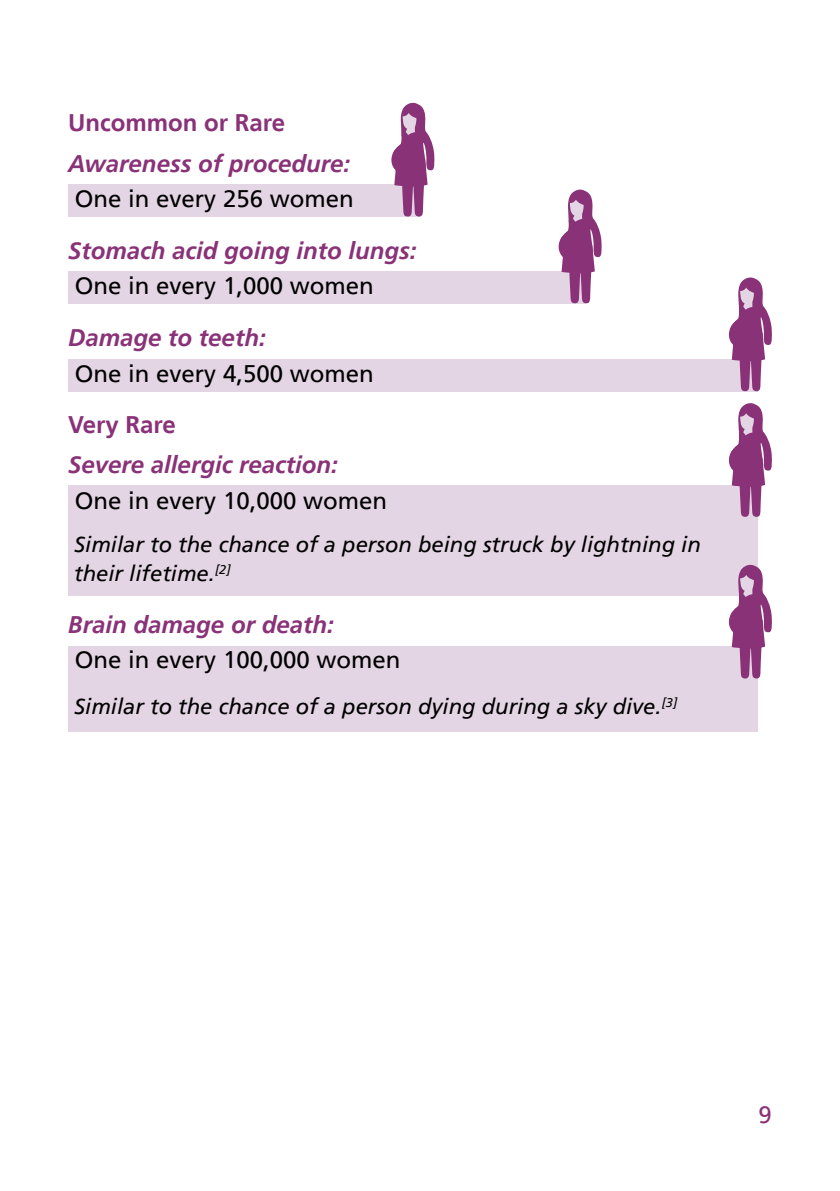
<style>
.page{position:relative;width:840px;height:1191px;background:#fff}
.page>*{position:absolute;margin:0;border:0;box-sizing:border-box;transform-origin:0 0}
.t1{font:italic 700 24px "Frutiger LT";color:#893278}
.t2{font:24px "Frutiger LT";color:#000}
.t3{font:700 24px "Frutiger LT";color:#893278}
.t4{font:24px "Frutiger LT";color:#893278}
.t5{font:italic 22px/28.8px "Frutiger LT";color:#000}
</style>
<div class="page">
<div style="left:68px;top:646px;width:689px;height:85px;background:#e4d5e5"></div>
<div style="left:68px;top:484px;width:689px;height:111px;background:#e4d5e5"></div>
<div style="left:68px;top:359px;width:689px;height:32px;background:#e4d5e5"></div>
<div style="left:68px;top:271px;width:517px;height:32px;background:#e4d5e5"></div>
<svg style="left:550px;top:189px;width:51px;height:407px"></svg>
<div style="left:68px;top:184px;width:352px;height:32px;background:#e4d5e5"></div>
<svg style="left:383px;top:102px;width:51px;height:383px"></svg>
<svg style="left:720px;top:277px;width:52px;height:455px"></svg>
<p class="t3" style="left:68px;top:109px;width:218px">Uncommon or Rare</p>
<p class="t1" style="left:68px;top:149px;width:283px">Awareness of procedure:</p>
<p class="t2" style="left:75px;top:185px;width:280px">One in every 256 women</p>
<p class="t1" style="left:68px;top:236px;width:350px">Stomach acid going into lungs:</p>
<p class="t2" style="left:75px;top:272px;width:300px">One in every 1,000 women</p>
<p class="t1" style="left:68px;top:323px;width:199px">Damage to teeth:</p>
<p class="t2" style="left:75px;top:359px;width:300px">One in every 4,500 women</p>
<p class="t3" style="left:68px;top:411px;width:109px">Very Rare</p>
<p class="t1" style="left:68px;top:451px;width:271px">Severe allergic reaction:</p>
<p class="t2" style="left:75px;top:486px;width:314px">One in every 10,000 women</p>
<p class="t5" style="left:74px;top:530px;width:627px">Similar to the chance of a person being struck by lightning in their lifetime.<sup>[2]</sup></p>
<p class="t1" style="left:68px;top:610px;width:267px">Brain damage or death:</p>
<p class="t2" style="left:75px;top:646px;width:327px">One in every 100,000 women</p>
<p class="t5" style="left:74px;top:692px;width:604px">Similar to the chance of a person dying during a sky dive.<sup>[3]</sup></p>
<p class="t4" style="left:758px;top:1101px;width:15px">9</p>
</div>
